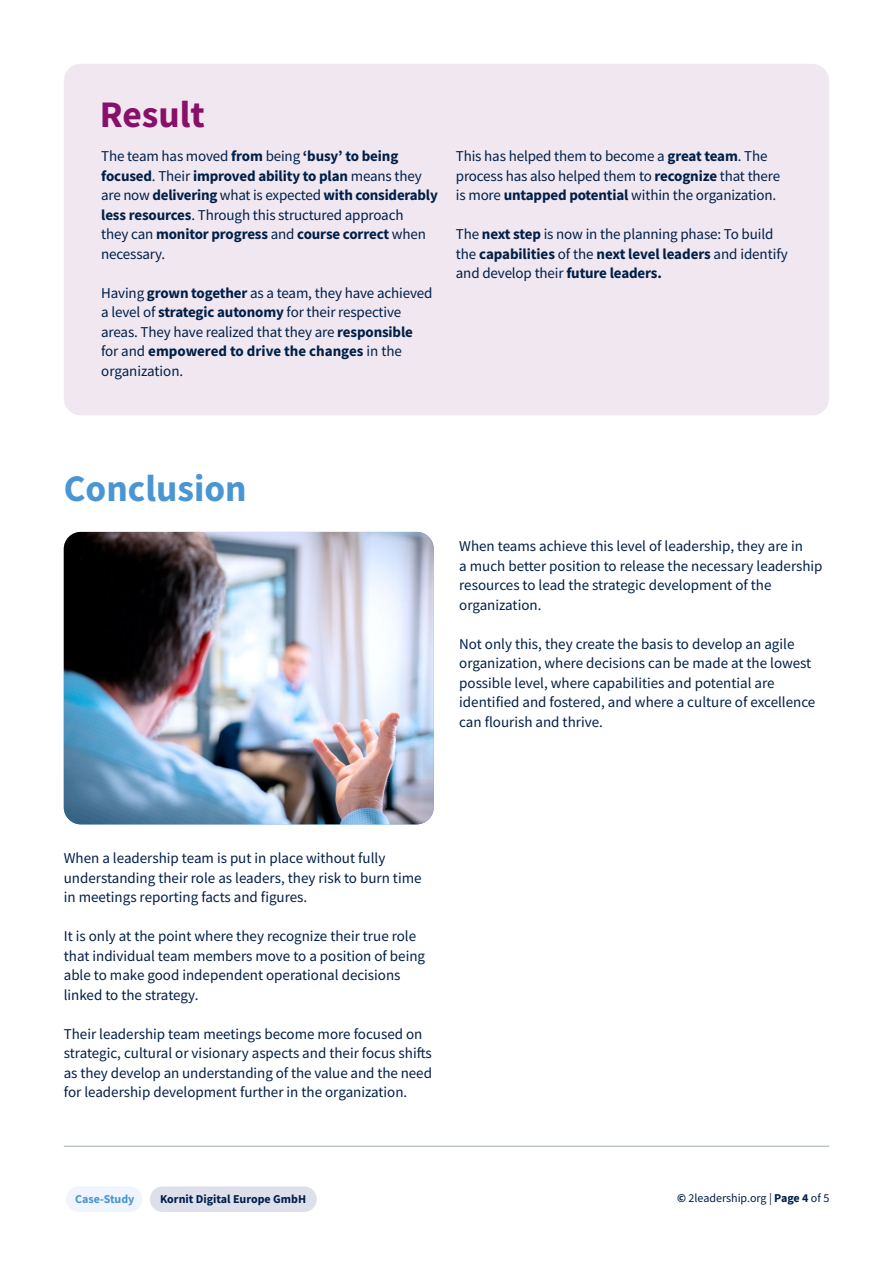
<style>
.page{position:relative;width:893px;height:1263px;background:#fff}
.page>*{position:absolute;margin:0;border:0;box-sizing:border-box;transform-origin:0 0}
.t1{font:700 37.5px "Source Sans Pro";color:#4a96d2}
.t2{font:700 37.5px "Source Sans Pro";color:#881069}
.t3{font:15px/19.5px "Source Sans Pro";color:#001f47}
.t4{font:700 15px/19.5px "Source Sans Pro";letter-spacing:-.015em;color:#001f47}
.t5{font:12px "Source Sans Pro";color:#001f47}
.t6{font:700 12px "Source Sans Pro";color:#001f47}
.t7{font:700 12px "Source Sans Pro";color:#4a96d2}
.s1{font-weight:400}
.s2{font-weight:700}
</style>
<div class="page">
<div style="left:150px;top:1186px;width:167px;height:26px;background:#dddfeb;border-radius:13px"></div>
<div style="left:66px;top:1186px;width:76px;height:26px;background:#f0f4fc;border-radius:13px"></div>
<div style="left:64px;top:64px;width:765px;height:351px;background:#f0e7f1;border-radius:17px"></div>
<hr style="left:64px;top:1146px;width:765px;height:1px;background:#001f47">
<img style="left:64px;top:532px;width:370px;height:292px">
<h1 class="t2" style="left:100px;top:89px;width:107px">Result</h1>
<p class="t4" style="left:101px;top:146px;width:338px"><span class="s1">The team has moved</span> from <span class="s1">being</span> ‘busy’ to being focused<span class="s1">. Their</span> improved ability to plan <span class="s1">means they are now</span> delivering <span class="s1">what is expected</span> with considerably less resources<span class="s1">. Through this structured approach<br>they can</span> monitor progress <span class="s1">and</span> course correct <span class="s1">when necessary.</span></p>
<p class="t3" style="left:101px;top:283px;width:333px">Having <span class="s2">grown together</span> as a team, they have achieved a level of <span class="s2">strategic autonomy</span> for their respective areas. They have realized that they are <span class="s2">responsible </span>for and <span class="s2">empowered to drive the changes</span> in the organization.</p>
<p class="t3" style="left:456px;top:146px;width:326px">This has helped them to become a <span class="s2">great team</span>. The process has also helped them to <span class="s2">recognize</span> that there is more <span class="s2">untapped potential</span> within the organization.</p>
<p class="t3" style="left:456px;top:224px;width:333px">The <span class="s2">next step</span> is now in the planning phase: To build the <span class="s2">capabilities</span> of the <span class="s2">next level leaders</span> and identify and develop their <span class="s2">future leaders.</span></p>
<h1 class="t1" style="left:64px;top:464px;width:184px">Conclusion</h1>
<p class="t3" style="left:459px;top:536px;width:365px">When teams achieve this level of leadership, they are in<br>a much better position to release the necessary leadership resources to lead the strategic development of the organization.</p>
<p class="t3" style="left:459px;top:634px;width:358px">Not only this, they create the basis to develop an agile organization, where decisions can be made at the lowest possible level, where capabilities and potential are identified and fostered, and where a culture of excellence can flourish and thrive.</p>
<p class="t3" style="left:64px;top:848px;width:359px">When a leadership team is put in place without fully understanding their role as leaders, they risk to burn time in meetings reporting facts and figures.</p>
<p class="t3" style="left:64px;top:926px;width:363px">It is only at the point where they recognize their true role that individual team members move to a position of being able to make good independent operational decisions linked to the strategy.</p>
<p class="t3" style="left:64px;top:1024px;width:370px">Their leadership team meetings become more focused on strategic, cultural or visionary aspects and their focus shifts as they develop an understanding of the value and the need for leadership development further in the organization.</p>
<p class="t7" style="left:75px;top:1191px;width:61px">Case-Study</p>
<p class="t6" style="left:160px;top:1191px;width:148px">Kornit Digital Europe GmbH</p>
<p class="t5" style="left:677px;top:1190px;width:154px"><span class="s2">©</span> 2leadership.org | <span class="s2">Page 4</span> of 5</p>
</div>
